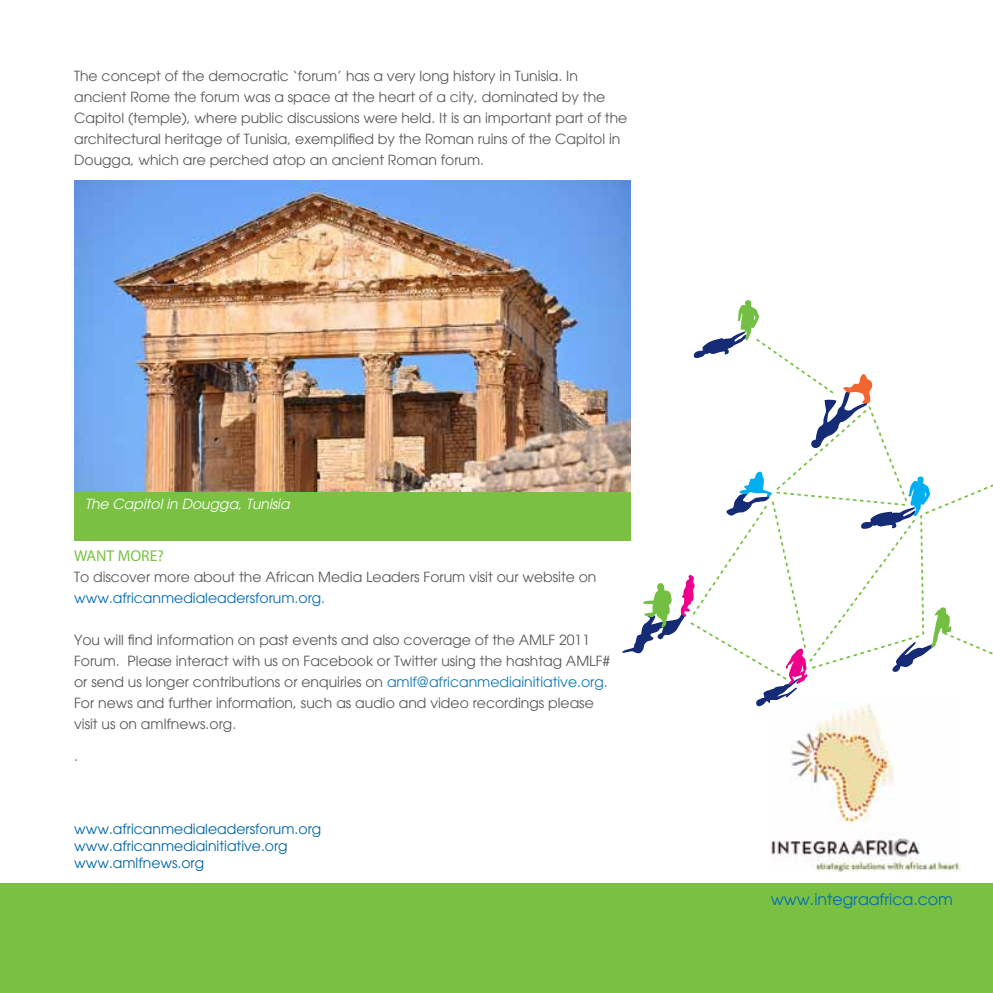
<style>
.page{position:relative;width:993px;height:993px;background:#fff}
.page>*{position:absolute;margin:0;border:0;box-sizing:border-box;transform-origin:0 0}
.t1{font:15.75px "Avant Garde";color:#036cb6}
.t2{font:15.75px "Myriad Pro";color:#7ac143}
.t3{font:14px/21px "Avant Garde";color:#58595b}
.t4{font:14px/16.8px "Avant Garde";color:#0065a4}
.t5{font:14px "Avant Garde";color:#036cb6}
.t6{font:italic 14px "Avant Garde";color:#fff}
.s1{color:#1579b2}
</style>
<div class="page">
<div style="left:74px;top:486px;width:556px;height:54px;background:#7ac143"></div>
<svg style="left:987px;top:883px;width:5px;height:109px"></svg>
<div style="left:0;top:882px;width:987px;height:110px;background:#7ac143"></div>
<svg style="left:621px;top:299px;width:371px;height:408px"></svg>
<img style="left:74px;top:180px;width:556px;height:311px">
<img style="left:770px;top:699px;width:190px;height:173px">
<p class="t3" style="left:74px;top:66px;width:554px">The concept of the democratic ‘forum’ has a very long history in Tunisia. In ancient Rome the forum was a space at the heart of a city, dominated by the Capitol (temple), where public discussions were held. It is an important part of the architectural heritage of Tunisia, exemplified by the Roman ruins of the Capitol in Dougga, which are perched atop an ancient Roman forum.</p>
<p class="t6" style="left:85px;top:495px;width:206px">The Capitol in Dougga, Tunisia</p>
<p class="t2" style="left:74px;top:545px;width:91px">WANT MORE?</p>
<p class="t3" style="left:74px;top:566px;width:523px">To discover more about the African Media Leaders Forum visit our website on</p>
<p class="t5" style="left:74px;top:589px;width:252px">www.africanmedialeadersforum.org.</p>
<p class="t3" style="left:74px;top:629px;width:537px">You will find information on past events and also coverage of the AMLF 2011<br>Forum. Please interact with us on Facebook or Twitter using the hashtag AMLF# or send us longer contributions or enquiries on <span class="s1">amlf@africanmediainitiative.org</span>.<br>For news and further information, such as audio and video recordings please visit us on amlfnews.org.</p>
<p class="t3" style="left:74px;top:744px;width:5px">.</p>
<p class="t4" style="left:74px;top:820px;width:249px">www.africanmedialeadersforum.org www.africanmediainitiative.org www.amlfnews.org</p>
<p class="t1" style="left:770px;top:889px;width:184px">www.integraafrica.com</p>
</div>
